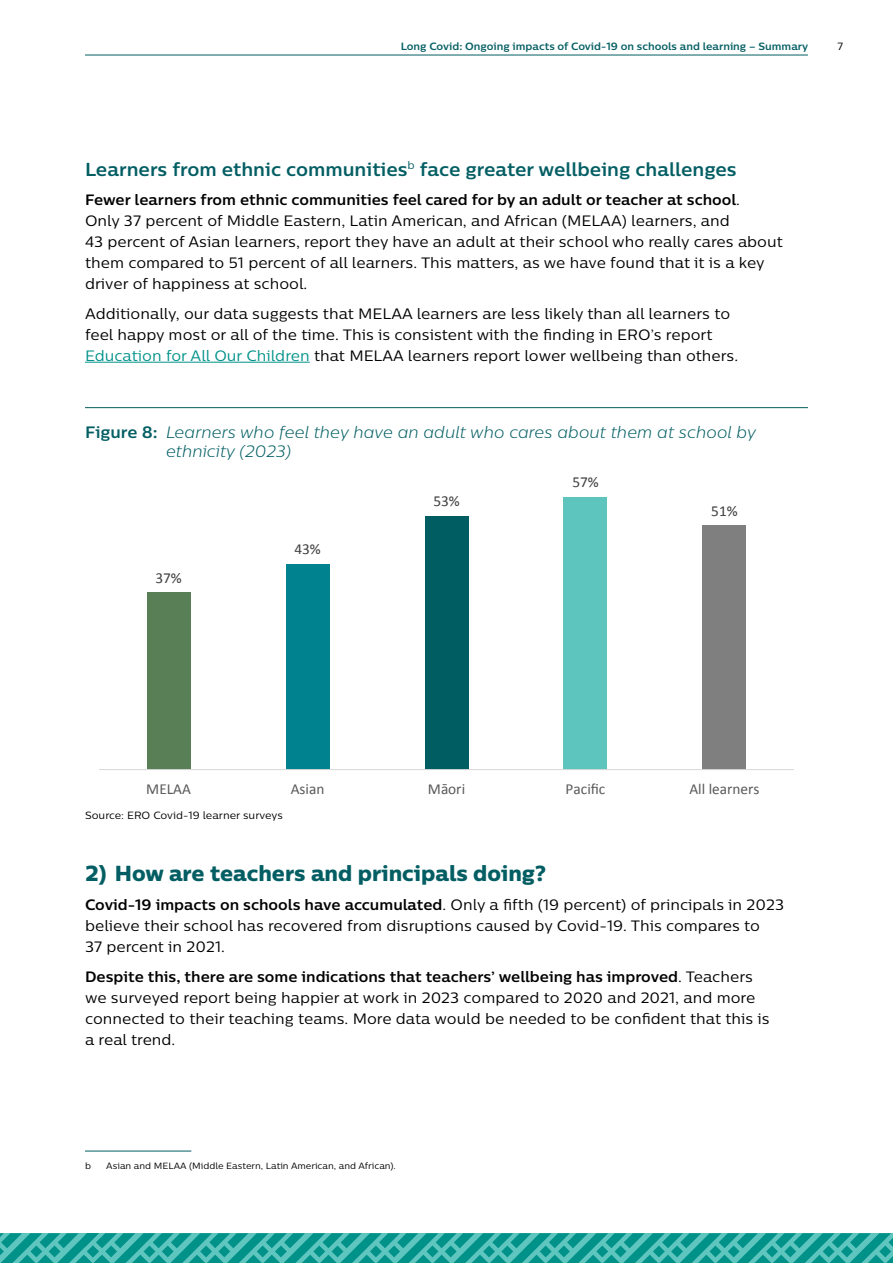
<style>
.page{position:relative;width:893px;height:1263px;background:#fff}
.page>*{position:absolute;margin:0;border:0;box-sizing:border-box;transform-origin:0 0}
.t1{font:21.75px "Centrale Sans X Bold";color:#035e63}
.H3_headings{font:700 18.75px "Centrale Sans";color:#035e63}
.t2{font:italic 300 16.5px/19.5px "Centrale Sans";color:#035e63}
.t3{font:15.3px "Calibri";color:#595959}
.t4{font:15.3px "Calibri";letter-spacing:.005em;color:#404040}
.Body_copy__keep{font:15px/21px "Centrale Sans";color:#000}
.t5{font:700 10.5px "Centrale Sans";color:#035e63}
.Notes_after_table_fi{font:10.5px "Centrale Sans";color:#000}
.Footnote_text{font:9px "Centrale Sans";color:#000}
.s1{font-weight:700}
.s2{color:#009189}
.s3{font-weight:700;font-style:normal}
</style>
<div class="page">
<hr style="left:85px;top:362px;width:225px;height:1px;background:#009189">
<hr style="left:85px;top:407px;width:723px;height:1px;background:#035e63">
<div style="left:147px;top:592px;width:43px;height:177px;background:#597f57"></div>
<div style="left:286px;top:564px;width:43px;height:205px;background:#00838f"></div>
<div style="left:425px;top:516px;width:43px;height:253px;background:#005e63"></div>
<div style="left:564px;top:497px;width:43px;height:272px;background:#5ec5be"></div>
<div style="left:703px;top:525px;width:43px;height:244px;background:#7f7f7f"></div>
<hr style="left:99px;top:769px;width:695px;height:1px;background:#d9d9d9">
<hr style="left:85px;top:1151px;width:106px;height:1px;background:#035e63">
<svg style="left:0;top:1233px;width:893px;height:30px"></svg>
<hr style="left:85px;top:55px;width:723px;height:1px;background:#035e63">
<p class="t5" style="left:401px;top:40px;width:409px">Long Covid: Ongoing impacts of Covid-19 on schools and learning – Summary</p>
<p class="Notes_after_table_fi" style="left:837px;top:40px;width:7px">7</p>
<p class="H3_headings" style="left:85px;top:157px;width:653px">Learners from ethnic communities<sup>b</sup> face greater wellbeing challenges</p>
<p class="Body_copy__keep" style="left:85px;top:189px;width:699px"><span class="s1">Fewer learners from ethnic communities feel cared for by an adult or teacher at school</span>.<br>Only 37 percent of Middle Eastern, Latin American, and African (MELAA) learners, and<br>43 percent of Asian learners, report they have an adult at their school who really cares about them compared to 51 percent of all learners. This matters, as we have found that it is a key driver of happiness at school.</p>
<p class="Body_copy__keep" style="left:85px;top:303px;width:655px">Additionally, our data suggests that MELAA learners are less likely than all learners to feel happy most or all of the time. This is consistent with the finding in ERO’s report<br><span class="s2">Education for All Our Children</span> that MELAA learners report lower wellbeing than others.</p>
<p class="t2" style="left:166px;top:422px;width:592px;text-indent:-81px"><span class="s3">Figure 8:</span> Learners who feel they have an adult who cares about them at school by ethnicity (2023)</p>
<p class="t4" style="left:155px;top:567px;width:28px">37%</p>
<p class="t4" style="left:294px;top:538px;width:28px">43%</p>
<p class="t4" style="left:433px;top:490px;width:28px">53%</p>
<p class="t4" style="left:572px;top:471px;width:28px">57%</p>
<p class="t4" style="left:711px;top:500px;width:28px">51%</p>
<p class="t3" style="left:146px;top:778px;width:46px">MELAA</p>
<p class="t3" style="left:291px;top:778px;width:35px">Asian</p>
<p class="t3" style="left:428px;top:778px;width:39px">Māori</p>
<p class="t3" style="left:566px;top:778px;width:41px">Pacific</p>
<p class="t3" style="left:689px;top:778px;width:71px">All learners</p>
<h1 class="Notes_after_table_fi" style="left:85px;top:809px;width:199px">Source: ERO Covid-19 learner surveys</h1>
<p class="t1" style="left:85px;top:859px;width:462px">2) How are teachers and principals doing?</p>
<p class="Body_copy__keep" style="left:85px;top:894px;width:701px"><span class="s1">Covid-19 impacts on schools have accumulated</span>. Only a fifth (19 percent) of principals in 2023 believe their school has recovered from disruptions caused by Covid-19. This compares to<br>37 percent in 2021.</p>
<p class="Body_copy__keep" style="left:85px;top:966px;width:686px"><span class="s1">Despite this, there are some indications that teachers’ wellbeing has improved</span>. Teachers we surveyed report being happier at work in 2023 compared to 2020 and 2021, and more connected to their teaching teams. More data would be needed to be confident that this is a real trend.</p>
<p class="Footnote_text" style="left:85px;top:1160px;width:8px">b</p>
<p class="Footnote_text" style="left:106px;top:1160px;width:291px">Asian and MELAA (Middle Eastern, Latin American, and African).</p>
</div>
